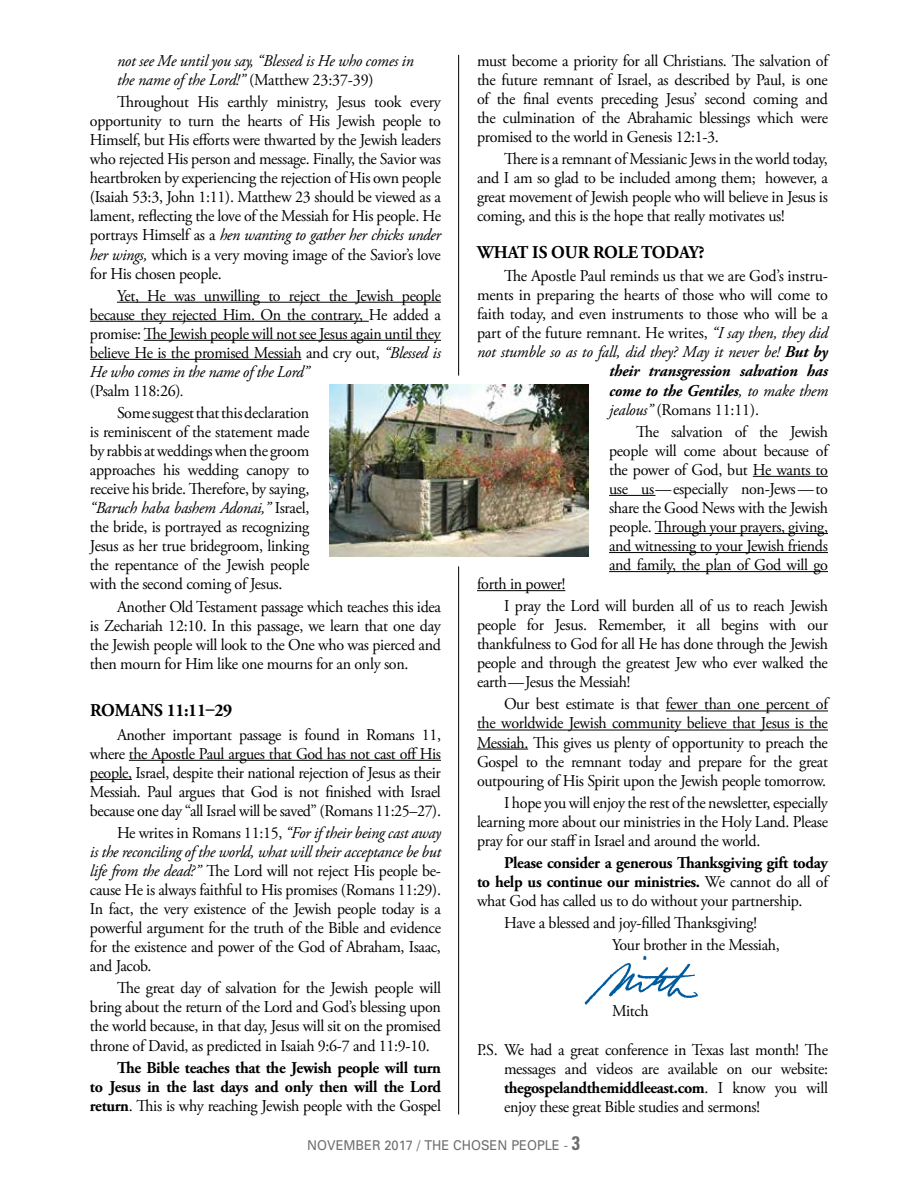
<style>
.page{position:relative;width:918px;height:1188px;background:#fff}
.page>*{position:absolute;margin:0;border:0;box-sizing:border-box;transform-origin:0 0}
.t1{font:700 18px "Adobe Garamond Pro";letter-spacing:-.005em;color:#000}
.t2{font:16.5px/19px "Adobe Garamond Pro";letter-spacing:-.02em;color:#000;text-align:justify}
.t3{font:700 16.5px/19px "Adobe Garamond Pro";letter-spacing:-.02em;color:#000;text-align:justify}
.t4{font:italic 16.5px/19px "Adobe Garamond Pro";letter-spacing:-.01em;color:#000}
.t5{font:italic 700 16.5px "Adobe Garamond Pro";letter-spacing:-.01em;color:#000}
.t6{font:13.5px "Univers";color:#6d6e71;scale:.95 1}
.s1{font-style:normal}
.s2{font-style:italic}
.s3{font-weight:400}
.s4{font-weight:700}
.s5{font-weight:700;font-stretch:condensed;font-size:19.5px}
</style>
<div class="page">
<hr style="left:117px;top:302px;width:324px;height:1px;background:#000">
<hr style="left:90px;top:321px;width:279px;height:1px;background:#000">
<hr style="left:144px;top:340px;width:297px;height:1px;background:#000">
<hr style="left:90px;top:359px;width:211px;height:1px;background:#000">
<hr style="left:129px;top:760px;width:312px;height:1px;background:#000">
<hr style="left:90px;top:779px;width:42px;height:1px;background:#000">
<hr style="left:753px;top:476px;width:75px;height:1px;background:#000">
<hr style="left:609px;top:495px;width:47px;height:1px;background:#000">
<hr style="left:655px;top:533px;width:173px;height:1px;background:#000">
<hr style="left:609px;top:552px;width:219px;height:1px;background:#000">
<hr style="left:609px;top:571px;width:219px;height:1px;background:#000">
<hr style="left:477px;top:590px;width:88px;height:1px;background:#000">
<hr style="left:666px;top:711px;width:162px;height:1px;background:#000">
<hr style="left:477px;top:730px;width:351px;height:1px;background:#000">
<hr style="left:477px;top:749px;width:51px;height:1px;background:#000">
<img style="left:584px;top:955px;width:114px;height:50px">
<hr style="left:458px;top:566px;width:1px;height:548px;background:#000">
<hr style="left:458px;top:55px;width:1px;height:321px;background:#000">
<img style="left:330px;top:385px;width:259px;height:172px">
<p class="t4" style="left:117px;top:52px;width:298px">not see Me until you say, “Blessed is He who comes in the name of the Lord!” <span class="s1">(Matthew 23:37-39)</span></p>
<p class="t2" style="left:90px;top:93px;width:353px;text-indent:27px">Throughout His earthly ministry, Jesus took every opportunity to turn the hearts of His Jewish people to Himself, but His efforts were thwarted by the Jewish leaders who rejected His person and message. Finally, the Savior was heartbroken by experiencing the rejection of His own people (Isaiah 53:3, John 1:11). Matthew 23 should be viewed as a lament, reflecting the love of the Messiah for His people. He portrays Himself as a <span class="s2">hen wanting to gather her chicks under her wings,</span> which is a very moving image of the Savior’s love for His chosen people.</p>
<p class="t2" style="left:90px;top:286px;width:353px;text-align:left;text-indent:27px">Yet, He was unwilling to reject the Jewish people because they rejected Him. On the contrary, He added a promise: The Jewish people will not see Jesus again until they believe He is the promised Messiah and cry out, <span class="s2">“Blessed is He who comes in the name of the Lord”<br></span>(Psalm 118:26)<span class="s2">.</span></p>
<p class="t2" style="left:90px;top:404px;width:221px;text-indent:27px">Some suggest that this declaration is reminiscent of the statement made by rabbis at weddings when the groom approaches his wedding canopy to receive his bride. Therefore, by saying, <span class="s2">“Baruch haba bashem Adonai,”</span> Israel, the bride, is portrayed as recognizing Jesus as her true bridegroom, linking the repentance of the Jewish people with the second coming of Jesus.</p>
<p class="t2" style="left:90px;top:597px;width:353px;text-indent:27px">Another Old Testament passage which teaches this idea is Zechariah 12:10. In this passage, we learn that one day the Jewish people will look to the One who was pierced and then mourn for Him like one mourns for an only son.</p>
<p class="t1" style="left:90px;top:700px;width:144px">ROMANS 11:11–29</p>
<p class="t2" style="left:90px;top:725px;width:353px;text-indent:27px">Another important passage is found in Romans 11, where the Apostle Paul argues that God has not cast off His people, Israel, despite their national rejection of Jesus as their Messiah. Paul argues that God is not finished with Israel because one day “all Israel will be saved” (Romans 11:25–27).</p>
<p class="t2" style="left:90px;top:824px;width:353px;text-indent:27px">He writes in Romans 11:15, <span class="s2">“For if their being cast away is the reconciling of the world, what will their acceptance be but life from the dead?”</span> The Lord will not reject His people be&shy;cause He is always faithful to His promises (Romans 11:29).<br>In fact, the very existence of the Jewish people today is a powerful argument for the truth of the Bible and evidence for the existence and power of the God of Abraham, Isaac, and Jacob.</p>
<p class="t2" style="left:90px;top:979px;width:353px;text-indent:27px">The great day of salvation for the Jewish people will bring about the return of the Lord and God’s blessing upon the world because, in that day, Jesus will sit on the promised throne of David, as predicted in Isaiah 9:6-7 and 11:9-10.</p>
<p class="t3" style="left:90px;top:1058px;width:353px;text-indent:27px">The Bible teaches that the Jewish people will turn to Jesus in the last days and only then will the Lord return<span class="s3">. This is why reaching Jewish people with the Gospel</span></p>
<p class="t2" style="left:477px;top:52px;width:353px">must become a priority for all Christians. The salvation of the future remnant of Israel, as described by Paul, is one of the final events preceding Jesus’ second coming and the culmination of the Abrahamic blessings which were promised to the world in Genesis 12:1-3.</p>
<p class="t2" style="left:477px;top:150px;width:353px;text-indent:27px">There is a remnant of Messianic Jews in the world today, and I am so glad to be included among them; however, a great movement of Jewish people who will believe in Jesus is coming, and this is the hope that really motivates us!</p>
<p class="t1" style="left:477px;top:241px;width:229px">WHAT IS OUR ROLE TODAY?</p>
<p class="t2" style="left:504px;top:267px;width:326px">The Apostle Paul reminds us that we are God’s instru-</p>
<p class="t2" style="left:477px;top:286px;width:353px">ments in preparing the hearts of those who will come to</p>
<p class="t2" style="left:477px;top:305px;width:352px">faith today, and even instruments to those who will be a</p>
<p class="t2" style="left:477px;top:324px;width:352px">part of the future remnant. He writes, <span class="s2">“I say then, they did</span></p>
<p class="t4" style="left:477px;top:343px;width:352px">not stumble so as to fall, did they? May it never be! <span class="s4">But by</span></p>
<p class="t5" style="left:609px;top:362px;width:220px">their transgression salvation has</p>
<p class="t5" style="left:609px;top:381px;width:220px">come to the Gentiles<span class="s3">, to make them</span></p>
<p class="t2" style="left:609px;top:400px;width:151px"><span class="s2">jealous”</span> (Romans 11:11).</p>
<p class="t2" style="left:609px;top:422px;width:220px;text-indent:27px">The salvation of the Jewish people will come about because of the power of God, but He wants to use us—especially non-Jews—to share the Good News with the Jewish people. Through your prayers, giving, and witnessing to your Jewish friends and family, the plan of God will go</p>
<p class="t2" style="left:504px;top:573px;width:326px;line-height:22px;text-indent:-27px">forth in power!<br>I pray the Lord will burden all of us to reach Jewish</p>
<p class="t2" style="left:477px;top:616px;width:353px">people for Jesus. Remember, it all begins with our thankfulness to God for all He has done through the Jewish people and through the greatest Jew who ever walked the earth—Jesus the Messiah!</p>
<p class="t2" style="left:477px;top:695px;width:353px;text-indent:27px">Our best estimate is that fewer than one percent of the worldwide Jewish community believe that Jesus is the Messiah. This gives us plenty of opportunity to preach the Gospel to the remnant today and prepare for the great outpouring of His Spirit upon the Jewish people tomorrow.</p>
<p class="t2" style="left:477px;top:794px;width:353px;text-indent:27px">I hope you will enjoy the rest of the newsletter, especially learning more about our ministries in the Holy Land. Please pray for our staff in Israel and around the world.</p>
<p class="t3" style="left:477px;top:853px;width:353px;text-indent:27px">Please consider a generous Thanksgiving gift today to help us continue our ministries. <span class="s3">We cannot do all of what God has called us to do without your partnership.</span></p>
<p class="t2" style="left:612px;top:912px;width:169px;line-height:22px;text-indent:-108px">Have a blessed and joy-filled Thanksgiving!<br>Your brother in the Messiah,</p>
<p class="t2" style="left:612px;top:1002px;width:38px">Mitch</p>
<p class="t2" style="left:504px;top:1041px;width:326px;text-indent:-27px">P.S. We had a great conference in Texas last month! The messages and videos are available on our website: <span class="s4">thegospelandthemiddleeast.com</span>. I know you will enjoy these great Bible studies and sermons!</p>
<p class="t6" style="left:307px;top:1137px;width:289px">NOVEMBER 2017 / THE CHOSEN PEOPLE - <span class="s5">3</span></p>
</div>
